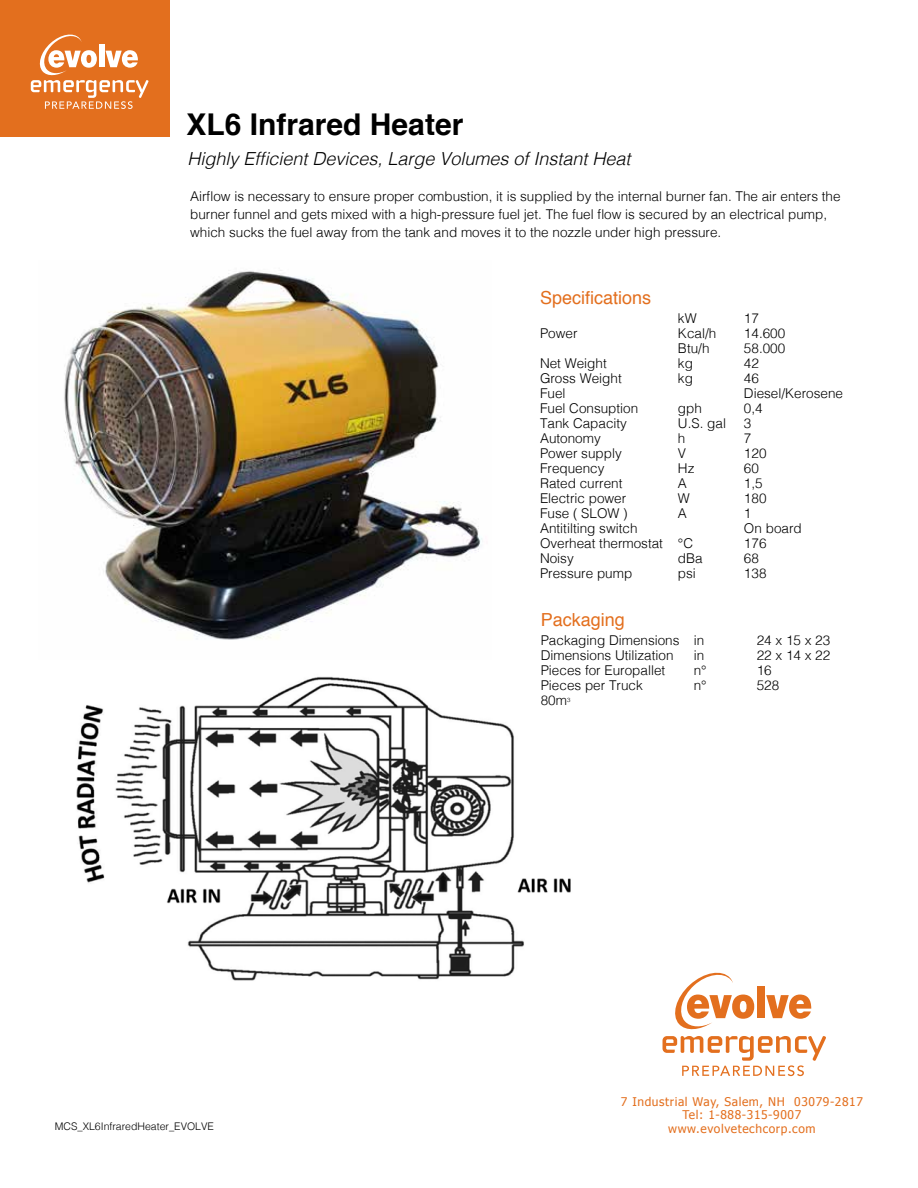
<style>
.page{position:relative;width:918px;height:1188px;background:#fff}
.page>*{position:absolute;margin:0;border:0;box-sizing:border-box;transform-origin:0 0}
.t1{font:700 30px "Helvetica";color:#000}
.t2{font:italic 300 18px "Helvetica";color:#000}
.t3{font:18px "Helvetica";color:#e36f1e}
.t4{font:300 13.5px/18px "Helvetica";color:#000}
.t5{font:12px/13.5px "Tahoma";letter-spacing:.05em;color:#e36f1e;text-align:center}
.t6{font:300 10.5px "Helvetica";color:#000}
.t7{font:300 6px "Helvetica";color:#000}
</style>
<div class="page">
<img style="left:76px;top:676px;width:495px;height:305px">
<img style="left:64px;top:270px;width:418px;height:370px">
<svg style="left:663px;top:972px;width:163px;height:104px"></svg>
<div style="left:0;top:0;width:170px;height:136px;background:#e36f1e"></div>
<svg style="left:31px;top:34px;width:118px;height:75px"></svg>
<h1 class="t1" style="left:187px;top:100px;width:278px">XL6 Infrared Heater</h1>
<h2 class="t2" style="left:188px;top:143px;width:445px">Highly Efficient Devices, Large Volumes of Instant Heat</h2>
<p class="t4" style="left:190px;top:186px;width:652px">Airflow is necessary to ensure proper combustion, it is supplied by the internal burner fan. The air enters the burner funnel and gets mixed with a high-pressure fuel jet. The fuel flow is secured by an electrical pump, which sucks the fuel away from the tank and moves it to the nozzle under high pressure.</p>
<h2 class="t3" style="left:540px;top:284px;width:113px">Specifications</h2>
<p class="t4" style="left:678px;top:309px;width:20px">kW</p>
<p class="t4" style="left:744px;top:309px;width:17px">17</p>
<p class="t4" style="left:540px;top:324px;width:39px">Power</p>
<p class="t4" style="left:678px;top:324px;width:40px">Kcal/h</p>
<p class="t4" style="left:744px;top:324px;width:43px">14.600</p>
<p class="t4" style="left:678px;top:339px;width:33px">Btu/h</p>
<p class="t4" style="left:744px;top:339px;width:43px">58.000</p>
<p class="t4" style="left:540px;top:354px;width:68px">Net Weight</p>
<p class="t4" style="left:678px;top:354px;width:16px">kg</p>
<p class="t4" style="left:744px;top:354px;width:17px">42</p>
<p class="t4" style="left:540px;top:368px;width:83px">Gross Weight</p>
<p class="t4" style="left:678px;top:368px;width:16px">kg</p>
<p class="t4" style="left:744px;top:368px;width:17px">46</p>
<p class="t4" style="left:540px;top:383px;width:27px">Fuel</p>
<p class="t4" style="left:744px;top:383px;width:101px">Diesel/Kerosene</p>
<p class="t4" style="left:540px;top:398px;width:100px">Fuel Consuption</p>
<p class="t4" style="left:678px;top:398px;width:26px">gph</p>
<p class="t4" style="left:744px;top:398px;width:20px">0,4</p>
<p class="t4" style="left:540px;top:413px;width:89px">Tank Capacity</p>
<p class="t4" style="left:678px;top:413px;width:50px">U.S. gal</p>
<p class="t4" style="left:744px;top:413px;width:9px">3</p>
<p class="t4" style="left:540px;top:428px;width:62px">Autonomy</p>
<p class="t4" style="left:678px;top:428px;width:9px">h</p>
<p class="t4" style="left:744px;top:428px;width:9px">7</p>
<p class="t4" style="left:540px;top:443px;width:83px">Power supply</p>
<p class="t4" style="left:678px;top:443px;width:10px">V</p>
<p class="t4" style="left:744px;top:443px;width:24px">120</p>
<p class="t4" style="left:540px;top:458px;width:66px">Frequency</p>
<p class="t4" style="left:678px;top:458px;width:18px">Hz</p>
<p class="t4" style="left:744px;top:458px;width:17px">60</p>
<p class="t4" style="left:540px;top:473px;width:84px">Rated current</p>
<p class="t4" style="left:678px;top:473px;width:11px">A</p>
<p class="t4" style="left:744px;top:473px;width:20px">1,5</p>
<p class="t4" style="left:540px;top:488px;width:88px">Electric power</p>
<p class="t4" style="left:678px;top:488px;width:14px">W</p>
<p class="t4" style="left:744px;top:488px;width:24px">180</p>
<p class="t4" style="left:540px;top:503px;width:89px">Fuse ( SLOW )</p>
<p class="t4" style="left:678px;top:503px;width:11px">A</p>
<p class="t4" style="left:744px;top:503px;width:9px">1</p>
<p class="t4" style="left:540px;top:518px;width:99px">Antitilting switch</p>
<p class="t4" style="left:744px;top:518px;width:59px">On board</p>
<p class="t4" style="left:540px;top:533px;width:155px">Overheat thermostat °C</p>
<p class="t4" style="left:744px;top:533px;width:24px">176</p>
<p class="t4" style="left:540px;top:548px;width:35px">Noisy</p>
<p class="t4" style="left:678px;top:548px;width:26px">dBa</p>
<p class="t4" style="left:744px;top:548px;width:17px">68</p>
<p class="t4" style="left:540px;top:563px;width:94px">Pressure pump</p>
<p class="t4" style="left:678px;top:563px;width:19px">psi</p>
<p class="t4" style="left:744px;top:563px;width:24px">138</p>
<h2 class="t3" style="left:541px;top:605px;width:86px">Packaging</h2>
<p class="t4" style="left:541px;top:630px;width:165px">Packaging Dimensions in</p>
<p class="t4" style="left:757px;top:630px;width:75px">24 x 15 x 23</p>
<p class="t4" style="left:541px;top:645px;width:134px">Dimensions Utilization</p>
<p class="t4" style="left:694px;top:645px;width:12px">in</p>
<p class="t4" style="left:757px;top:645px;width:75px">22 x 14 x 22</p>
<p class="t4" style="left:541px;top:660px;width:126px">Pieces for Europallet</p>
<p class="t4" style="left:694px;top:660px;width:14px">n°</p>
<p class="t4" style="left:757px;top:660px;width:17px">16</p>
<p class="t4" style="left:541px;top:675px;width:104px">Pieces per Truck</p>
<p class="t4" style="left:694px;top:675px;width:14px">n°</p>
<p class="t4" style="left:757px;top:675px;width:24px">528</p>
<p class="t4" style="left:541px;top:690px;width:28px">80m</p>
<p class="t7" style="left:567px;top:695px;width:5px">3</p>
<p class="t5" style="left:621px;top:1094px;width:244px">7 Industrial Way, Salem, NH 03079-2817<br>Tel: 1-888-315-9007</p>
<p class="t6" style="left:55px;top:1117px;width:161px">MCS_XL6InfraredHeater_EVOLVE</p>
<p class="t5" style="left:668px;top:1121px;width:149px">www.evolvetechcorp.com</p>
</div>
